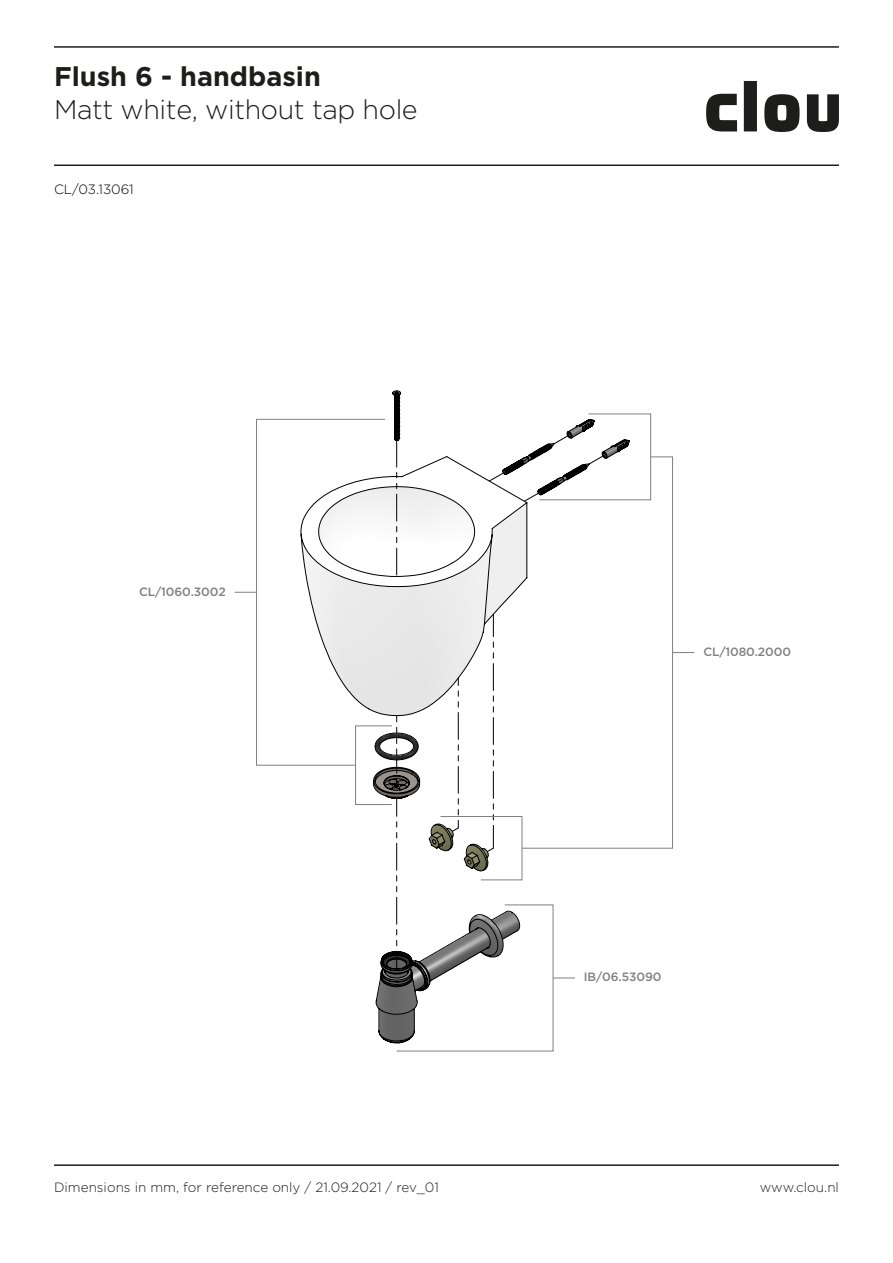
<style>
.page{position:relative;width:893px;height:1263px;background:#fff}
.page>*{position:absolute;margin:0;border:0;box-sizing:border-box;transform-origin:0 0}
.t1{font:300 27px "Gotham";letter-spacing:-.015em;color:#1d1d1b}
.t2{font:700 27px "Gotham";color:#1d1d1b}
.t3{font:300 13.5px "Gotham";color:#1d1d1b}
.t4{font:300 13.5px "Gotham";color:#000}
.t5{font:500 12px "Gotham";letter-spacing:-.01em;color:#808080}
</style>
<div class="page">
<svg style="left:300px;top:390px;width:330px;height:654px"></svg>
<svg style="left:488px;top:471px;width:17px;height:11px"></svg>
<svg style="left:396px;top:440px;width:1px;height:136px"></svg>
<hr style="left:54px;top:1164px;width:785px;height:2px;background:#1d1d1b">
<hr style="left:54px;top:164px;width:785px;height:2px;background:#1d1d1b">
<svg style="left:706px;top:94px;width:31px;height:37px"></svg>
<svg style="left:744px;top:81px;width:13px;height:50px"></svg>
<svg style="left:764px;top:94px;width:35px;height:38px"></svg>
<svg style="left:807px;top:94px;width:32px;height:38px"></svg>
<hr style="left:54px;top:46px;width:785px;height:2px;background:#1d1d1b">
<svg style="left:523px;top:414px;width:128px;height:42px"></svg>
<svg style="left:522px;top:456px;width:151px;height:392px"></svg>
<svg style="left:672px;top:652px;width:22px;height:1px"></svg>
<div style="left:355px;top:726px;width:37px;height:79px;border:1px solid #808080"></div>
<svg style="left:235px;top:419px;width:150px;height:346px"></svg>
<svg style="left:396px;top:614px;width:179px;height:437px"></svg>
<h1 class="t2" style="left:54px;top:58px;width:268px">Flush 6 - handbasin</h1>
<h1 class="t1" style="left:54px;top:92px;width:365px">Matt white, without tap hole</h1>
<p class="t4" style="left:54px;top:180px;width:81px">CL/03.13061</p>
<p class="t5" style="left:139px;top:584px;width:88px">CL/1060.3002</p>
<p class="t5" style="left:703px;top:644px;width:89px">CL/1080.2000</p>
<p class="t5" style="left:584px;top:969px;width:79px">IB/06.53090</p>
<p class="t3" style="left:54px;top:1179px;width:386px">Dimensions in mm, for reference only / 21.09.2021 / rev_01</p>
<p class="t3" style="left:760px;top:1179px;width:81px">www.clou.nl</p>
</div>
